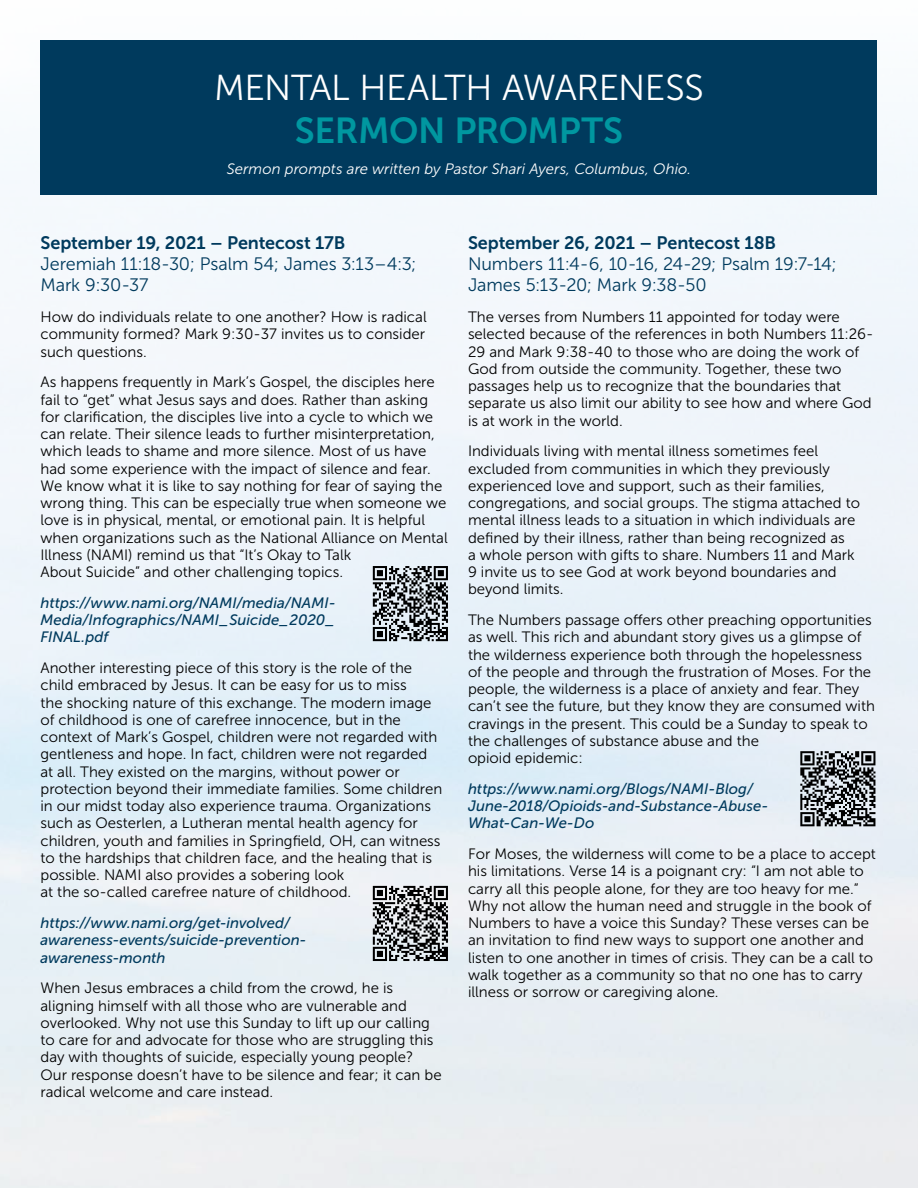
<style>
.page{position:relative;width:918px;height:1188px;background:#fff}
.page>*{position:absolute;margin:0;border:0;box-sizing:border-box;transform-origin:0 0}
.t1{font:36px "Museo Sans 300";letter-spacing:-.01em;color:#fff}
.t2{font:36px "Museo Sans 700";letter-spacing:-.01em;color:#0097a0}
.t3{font:18px/21px "Museo Sans 300";letter-spacing:-.005em;color:#003a5d}
.t4{font:18px "Museo Sans 700";letter-spacing:-.005em;color:#003a5d}
.t5{font:15px/17.2px "Museo Sans 300";color:#000}
.t6{font:italic 15px/17.2px "Museo Sans 500";color:#003a5d}
.t7{font:italic 15px "Museo Sans 300";color:#fff}
</style>
<div class="page">
<div style="left:40px;top:40px;width:838px;height:155px;background:#003a5d"></div>
<svg style="left:371px;top:564px;width:79px;height:79px"></svg>
<svg style="left:373px;top:566px;width:75px;height:75px;background:#74787c"></svg>
<svg style="left:371px;top:884px;width:79px;height:79px"></svg>
<svg style="left:373px;top:886px;width:75px;height:75px;background:#737577"></svg>
<div style="left:798px;top:749px;width:80px;height:79px;background:linear-gradient(to bottom,#e7eef6,#e7eef5)"></div>
<svg style="left:800px;top:751px;width:75px;height:75px;background:#6f7377"></svg>
<h1 class="t1" style="left:214px;top:68px;width:491px">MENTAL HEALTH AWARENESS</h1>
<h1 class="t2" style="left:295px;top:111px;width:330px">SERMON PROMPTS</h1>
<p class="t7" style="left:227px;top:161px;width:466px">Sermon prompts are written by Pastor Shari Ayers, Columbus, Ohio.</p>
<p class="t4" style="left:40px;top:233px;width:306px">September 19, 2021 – Pentecost 17B</p>
<p class="t3" style="left:40px;top:254px;width:378px">Jeremiah 11:18-30; Psalm 54; James 3:13–4:3;<br>Mark 9:30-37</p>
<p class="t5" style="left:40px;top:309px;width:388px;text-align:justify">How do individuals relate to one another? How is radical community formed? Mark 9:30-37 invites us to consider such questions.</p>
<p class="t5" style="left:40px;top:374px;width:409px">As happens frequently in Mark’s Gospel, the disciples here fail to “get” what Jesus says and does. Rather than asking for clarification, the disciples live into a cycle to which we can relate. Their silence leads to further misinterpretation, which leads to shame and more silence. Most of us have had some experience with the impact of silence and fear.<br>We know what it is like to say nothing for fear of saying the wrong thing. This can be especially true when someone we love is in physical, mental, or emotional pain. It is helpful when organizations such as the National Alliance on Mental Illness (NAMI) remind us that “It’s Okay to Talk<br>About Suicide” and other challenging topics.</p>
<p class="t6" style="left:40px;top:594px;width:297px;text-align:justify">https://www.nami.org/NAMI/media/NAMI-Media/Infographics/NAMI_Suicide_2020_ FINAL.pdf</p>
<p class="t5" style="left:40px;top:660px;width:403px">Another interesting piece of this story is the role of the child embraced by Jesus. It can be easy for us to miss<br>the shocking nature of this exchange. The modern image of childhood is one of carefree innocence, but in the context of Mark’s Gospel, children were not regarded with gentleness and hope. In fact, children were not regarded at all. They existed on the margins, without power or protection beyond their immediate families. Some children in our midst today also experience trauma. Organizations such as Oesterlen, a Lutheran mental health agency for children, youth and families in Springfield, OH, can witness to the hardships that children face, and the healing that is possible. NAMI also provides a sobering look<br>at the so-called carefree nature of childhood.</p>
<p class="t6" style="left:40px;top:914px;width:268px">https://www.nami.org/get-involved/ awareness-events/suicide-prevention&shy;awareness-month</p>
<p class="t5" style="left:40px;top:980px;width:403px">When Jesus embraces a child from the crowd, he is aligning himself with all those who are vulnerable and overlooked. Why not use this Sunday to lift up our calling to care for and advocate for those who are struggling this day with thoughts of suicide, especially young people?<br>Our response doesn’t have to be silence and fear; it can be radical welcome and care instead.</p>
<p class="t4" style="left:468px;top:233px;width:310px">September 26, 2021 – Pentecost 18B</p>
<p class="t3" style="left:468px;top:254px;width:370px">Numbers 11:4-6, 10-16, 24-29; Psalm 19:7-14;<br>James 5:13-20; Mark 9:38-50</p>
<p class="t5" style="left:468px;top:309px;width:407px">The verses from Numbers 11 appointed for today were selected because of the references in both Numbers 11:26- 29 and Mark 9:38-40 to those who are doing the work of God from outside the community. Together, these two passages help us to recognize that the boundaries that separate us also limit our ability to see how and where God is at work in the world.</p>
<p class="t5" style="left:468px;top:443px;width:394px">Individuals living with mental illness sometimes feel excluded from communities in which they previously experienced love and support, such as their families, congregations, and social groups. The stigma attached to mental illness leads to a situation in which individuals are defined by their illness, rather than being recognized as<br>a whole person with gifts to share. Numbers 11 and Mark 9 invite us to see God at work beyond boundaries and beyond limits.</p>
<p class="t5" style="left:468px;top:612px;width:408px">The Numbers passage offers other preaching opportunities as well. This rich and abundant story gives us a glimpse of the wilderness experience both through the hopelessness of the people and through the frustration of Moses. For the people, the wilderness is a place of anxiety and fear. They can’t see the future, but they know they are consumed with cravings in the present. This could be a Sunday to speak to the challenges of substance abuse and the<br>opioid epidemic:</p>
<p class="t6" style="left:468px;top:780px;width:302px">https://www.nami.org/Blogs/NAMI-Blog/<br>June-2018/Opioids-and-Substance-Abuse-<br>What-Can-We-Do</p>
<p class="t5" style="left:468px;top:846px;width:409px">For Moses, the wilderness will come to be a place to accept his limitations. Verse 14 is a poignant cry: “I am not able to carry all this people alone, for they are too heavy for me.” Why not allow the human need and struggle in the book of Numbers to have a voice this Sunday? These verses can be an invitation to find new ways to support one another and listen to one another in times of crisis. They can be a call to walk together as a community so that no one has to carry illness or sorrow or caregiving alone.</p>
</div>
